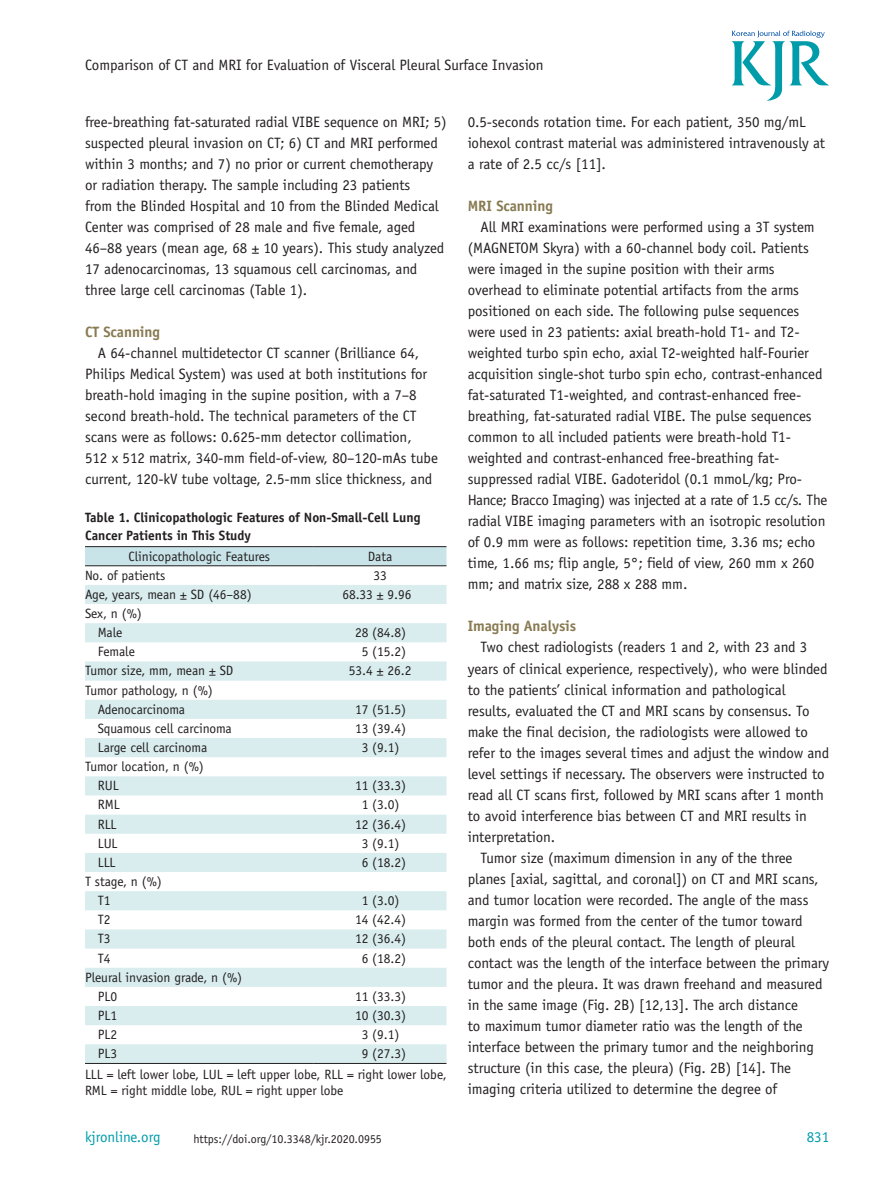
<style>
.page{position:relative;width:893px;height:1191px;background:#fff}
.page>*{position:absolute;margin:0;border:0;box-sizing:border-box;transform-origin:0 0}
.t1{font:15px/21px "Officina Sans Std";letter-spacing:-.005em;color:#231f20}
.t2{font:15px "Officina Sans Std";letter-spacing:-.025em;color:#231f20}
.t3{font:700 15px "Officina Sans Std";letter-spacing:-.005em;color:#887a51}
.t4{font:15px "Officina Sans Std";letter-spacing:-.005em;color:#009caa}
.t5{font:13.5px/19.2px "Officina Sans Std";letter-spacing:-.005em;color:#231f20}
.t6{font:700 13.5px/18px "Officina Sans Std";letter-spacing:-.005em;color:#231f20}
.t7{font:12px "Officina Sans Std";letter-spacing:-.005em;color:#231f20}
</style>
<div class="page">
<svg style="left:732px;top:31px;width:97px;height:70px"></svg>
<div style="left:85px;top:547px;width:361px;height:18px;background:#c9e4e9"></div>
<svg style="left:85px;top:585px;width:361px;height:478px;fill:#dceef0"></svg>
<hr style="left:85px;top:1063px;width:229px;height:1px;background:#231f20">
<hr style="left:314px;top:1063px;width:132px;height:1px;background:#231f20">
<hr style="left:85px;top:546px;width:229px;height:1px;background:#231f20">
<hr style="left:314px;top:546px;width:132px;height:1px;background:#231f20">
<hr style="left:85px;top:565px;width:229px;height:1px;background:#231f20">
<hr style="left:314px;top:565px;width:132px;height:1px;background:#231f20">
<p class="t1" style="left:85px;top:54px;width:460px">Comparison of CT and MRI for Evaluation of Visceral Pleural Surface Invasion</p>
<p class="t1" style="left:85px;top:112px;width:363px">free-breathing fat-saturated radial VIBE sequence on MRI; 5) suspected pleural invasion on CT; 6) CT and MRI performed within 3 months; and 7) no prior or current chemotherapy or radiation therapy. The sample including 23 patients<br>from the Blinded Hospital and 10 from the Blinded Medical Center was comprised of 28 male and five female, aged 46–88 years (mean age, 68 ± 10 years). This study analyzed 17 adenocarcinomas, 13 squamous cell carcinomas, and three large cell carcinomas (Table 1).</p>
<p class="t3" style="left:85px;top:323px;width:77px">CT Scanning</p>
<p class="t1" style="left:98px;top:343px;width:323px">A 64-channel multidetector CT scanner (Brilliance 64,</p>
<p class="t1" style="left:85px;top:364px;width:344px">Philips Medical System) was used at both institutions for</p>
<p class="t1" style="left:85px;top:385px;width:333px">breath-hold imaging in the supine position, with a 7–8</p>
<p class="t1" style="left:85px;top:406px;width:333px">second breath-hold. The technical parameters of the CT</p>
<p class="t1" style="left:85px;top:427px;width:328px">scans were as follows: 0.625-mm detector collimation,</p>
<p class="t1" style="left:85px;top:448px;width:354px">512 x 512 matrix, 340-mm field-of-view, 80–120-mAs tube</p>
<p class="t1" style="left:85px;top:469px;width:349px">current, 120-kV tube voltage, 2.5-mm slice thickness, and</p>
<p class="t6" style="left:85px;top:508px;width:337px">Table 1. Clinicopathologic Features of Non-Small-Cell Lung<br>Cancer Patients in This Study</p>
<p class="t5" style="left:129px;top:546px;width:143px">Clinicopathologic Features</p>
<p class="t5" style="left:368px;top:546px;width:26px">Data</p>
<p class="t5" style="left:85px;top:566px;width:82px">No. of patients</p>
<p class="t5" style="left:373px;top:566px;width:15px">33</p>
<p class="t5" style="left:85px;top:585px;width:168px">Age, years, mean ± SD (46–88)</p>
<p class="t5" style="left:342px;top:585px;width:71px">68.33 ± 9.96</p>
<p class="t5" style="left:85px;top:604px;width:58px;text-align:center">Sex, n (%)<br>Male</p>
<p class="t5" style="left:355px;top:623px;width:53px">28 (84.8)</p>
<p class="t5" style="left:98px;top:642px;width:39px">Female</p>
<p class="t5" style="left:362px;top:642px;width:46px">5 (15.2)</p>
<p class="t5" style="left:85px;top:661px;width:150px">Tumor size, mm, mean ± SD</p>
<p class="t5" style="left:349px;top:661px;width:64px">53.4 ± 26.2</p>
<p class="t5" style="left:98px;top:680px;width:117px;text-indent:-13px">Tumor pathology, n (%)<br>Adenocarcinoma</p>
<p class="t5" style="left:355px;top:699px;width:53px">17 (51.5)</p>
<p class="t5" style="left:98px;top:718px;width:136px">Squamous cell carcinoma</p>
<p class="t5" style="left:355px;top:718px;width:53px">13 (39.4)</p>
<p class="t5" style="left:98px;top:738px;width:111px">Large cell carcinoma</p>
<p class="t5" style="left:362px;top:738px;width:39px">3 (9.1)</p>
<p class="t5" style="left:98px;top:757px;width:108px;text-indent:-13px">Tumor location, n (%)<br>RUL</p>
<p class="t5" style="left:355px;top:776px;width:53px">11 (33.3)</p>
<p class="t5" style="left:98px;top:795px;width:23px">RML</p>
<p class="t5" style="left:362px;top:795px;width:39px">1 (3.0)</p>
<p class="t5" style="left:98px;top:814px;width:20px">RLL</p>
<p class="t5" style="left:355px;top:814px;width:53px">12 (36.4)</p>
<p class="t5" style="left:98px;top:833px;width:21px">LUL</p>
<p class="t5" style="left:362px;top:833px;width:39px">3 (9.1)</p>
<p class="t5" style="left:98px;top:852px;width:19px">LLL</p>
<p class="t5" style="left:362px;top:852px;width:46px">6 (18.2)</p>
<p class="t5" style="left:98px;top:872px;width:66px;text-indent:-13px">T stage, n (%)<br>T1</p>
<p class="t5" style="left:362px;top:891px;width:39px">1 (3.0)</p>
<p class="t5" style="left:98px;top:910px;width:14px">T2</p>
<p class="t5" style="left:355px;top:910px;width:53px">14 (42.4)</p>
<p class="t5" style="left:98px;top:929px;width:14px">T3</p>
<p class="t5" style="left:355px;top:929px;width:53px">12 (36.4)</p>
<p class="t5" style="left:98px;top:948px;width:14px">T4</p>
<p class="t5" style="left:362px;top:948px;width:46px">6 (18.2)</p>
<p class="t5" style="left:98px;top:967px;width:146px;text-indent:-13px">Pleural invasion grade, n (%)<br>PL0</p>
<p class="t5" style="left:355px;top:986px;width:53px">11 (33.3)</p>
<p class="t5" style="left:98px;top:1005px;width:21px">PL1</p>
<p class="t5" style="left:355px;top:1005px;width:53px">10 (30.3)</p>
<p class="t5" style="left:98px;top:1025px;width:21px">PL2</p>
<p class="t5" style="left:362px;top:1025px;width:39px">3 (9.1)</p>
<p class="t5" style="left:98px;top:1043px;width:21px">PL3</p>
<p class="t5" style="left:85px;top:1043px;width:363px;line-height:20.7px;text-indent:277px">9 (27.3)<br>LLL = left lower lobe, LUL = left upper lobe, RLL = right lower lobe,</p>
<p class="t5" style="left:85px;top:1080px;width:260px">RML = right middle lobe, RUL = right upper lobe</p>
<p class="t4" style="left:85px;top:1128px;width:77px">kjronline.org</p>
<p class="t7" style="left:194px;top:1132px;width:190px">https://doi.org/10.3348/kjr.2020.0955</p>
<p class="t1" style="left:468px;top:112px;width:359px">0.5-seconds rotation time. For each patient, 350 mg/mL iohexol contrast material was administered intravenously at a rate of 2.5 cc/s [11].</p>
<p class="t3" style="left:468px;top:197px;width:87px">MRI Scanning</p>
<p class="t1" style="left:480px;top:217px;width:336px">All MRI examinations were performed using a 3T system</p>
<p class="t1" style="left:468px;top:238px;width:343px">(MAGNETOM Skyra) with a 60-channel body coil. Patients</p>
<p class="t1" style="left:468px;top:259px;width:309px">were imaged in the supine position with their arms</p>
<p class="t1" style="left:468px;top:280px;width:333px">overhead to eliminate potential artifacts from the arms</p>
<p class="t1" style="left:468px;top:301px;width:333px">positioned on each side. The following pulse sequences</p>
<p class="t1" style="left:468px;top:322px;width:333px">were used in 23 patients: axial breath-hold T1- and T2-</p>
<p class="t1" style="left:468px;top:343px;width:343px">weighted turbo spin echo, axial T2-weighted half-Fourier</p>
<p class="t1" style="left:468px;top:364px;width:356px">acquisition single-shot turbo spin echo, contrast-enhanced</p>
<p class="t1" style="left:468px;top:385px;width:335px">fat-saturated T1-weighted, and contrast-enhanced free-</p>
<p class="t1" style="left:468px;top:406px;width:345px">breathing, fat-saturated radial VIBE. The pulse sequences</p>
<p class="t1" style="left:468px;top:427px;width:325px">common to all included patients were breath-hold T1-</p>
<p class="t1" style="left:468px;top:448px;width:313px">weighted and contrast-enhanced free-breathing fat-</p>
<p class="t1" style="left:468px;top:469px;width:336px">suppressed radial VIBE. Gadoteridol (0.1 mmoL/kg; Pro-</p>
<p class="t2" style="left:468px;top:491px;width:361px">Hance; Bracco Imaging) was injected at a rate of 1.5 cc/s. The</p>
<p class="t1" style="left:468px;top:511px;width:359px">radial VIBE imaging parameters with an isotropic resolution</p>
<p class="t1" style="left:468px;top:532px;width:349px">of 0.9 mm were as follows: repetition time, 3.36 ms; echo</p>
<p class="t1" style="left:468px;top:553px;width:348px">time, 1.66 ms; flip angle, 5°; field of view, 260 mm x 260</p>
<p class="t1" style="left:468px;top:574px;width:221px">mm; and matrix size, 288 x 288 mm.</p>
<p class="t3" style="left:468px;top:617px;width:110px">Imaging Analysis</p>
<p class="t1" style="left:480px;top:637px;width:328px">Two chest radiologists (readers 1 and 2, with 23 and 3</p>
<p class="t1" style="left:468px;top:658px;width:361px">years of clinical experience, respectively), who were blinded</p>
<p class="t1" style="left:468px;top:679px;width:319px">to the patients’ clinical information and pathological</p>
<p class="t1" style="left:468px;top:700px;width:343px">results, evaluated the CT and MRI scans by consensus. To</p>
<p class="t1" style="left:468px;top:721px;width:342px">make the final decision, the radiologists were allowed to</p>
<p class="t1" style="left:468px;top:742px;width:363px">refer to the images several times and adjust the window and</p>
<p class="t1" style="left:468px;top:763px;width:358px">level settings if necessary. The observers were instructed to</p>
<p class="t1" style="left:468px;top:784px;width:358px">read all CT scans first, followed by MRI scans after 1 month</p>
<p class="t1" style="left:468px;top:805px;width:341px">to avoid interference bias between CT and MRI results in</p>
<p class="t1" style="left:468px;top:826px;width:89px">interpretation.</p>
<p class="t1" style="left:480px;top:847px;width:314px">Tumor size (maximum dimension in any of the three</p>
<p class="t1" style="left:468px;top:868px;width:352px">planes [axial, sagittal, and coronal]) on CT and MRI scans,</p>
<p class="t1" style="left:468px;top:889px;width:342px">and tumor location were recorded. The angle of the mass</p>
<p class="t1" style="left:468px;top:910px;width:336px">margin was formed from the center of the tumor toward</p>
<p class="t1" style="left:468px;top:931px;width:329px">both ends of the pleural contact. The length of pleural</p>
<p class="t1" style="left:468px;top:952px;width:363px">contact was the length of the interface between the primary</p>
<p class="t1" style="left:468px;top:973px;width:356px">tumor and the pleura. It was drawn freehand and measured</p>
<p class="t1" style="left:468px;top:994px;width:332px">in the same image (Fig. 2B) [12,13]. The arch distance</p>
<p class="t1" style="left:468px;top:1015px;width:337px">to maximum tumor diameter ratio was the length of the</p>
<p class="t1" style="left:468px;top:1036px;width:348px">interface between the primary tumor and the neighboring</p>
<p class="t1" style="left:468px;top:1057px;width:325px">structure (in this case, the pleura) (Fig. 2B) [14]. The</p>
<p class="t1" style="left:468px;top:1078px;width:311px">imaging criteria utilized to determine the degree of</p>
<p class="t4" style="left:807px;top:1128px;width:24px">831</p>
</div>
